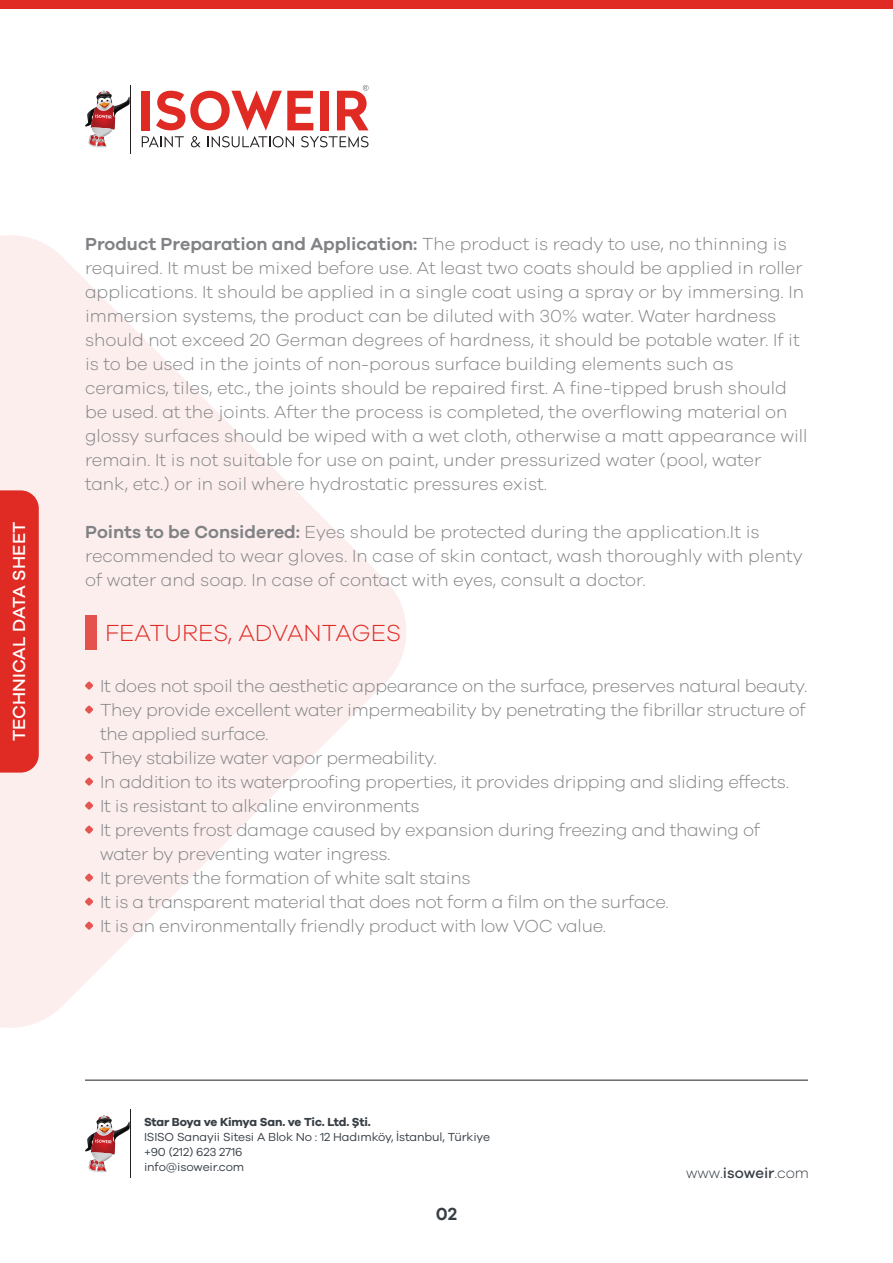
<style>
.page{position:relative;width:893px;height:1263px;background:#fff}
.page>*{position:absolute;margin:0;border:0;box-sizing:border-box;transform-origin:0 0}
.t1{font:300 24px "Galano Grotesque";color:#e02b25}
.t2{font:300 18px/24px "Galano Grotesque";letter-spacing:-.005em;color:#808285}
.t3{font:500 18px "Galano Grotesque";color:#fff}
.t4{font:600 18px "Galano Grotesque";color:#373e45}
.t5{font:300 15px "Galano Grotesque";color:#373e45}
.t6{font:12px/15px "Galano Grotesque";letter-spacing:-.01em;color:#373e45}
.t7{font:700 12px "Galano Grotesque";letter-spacing:-.02em;color:#373e45}
.s1{font-weight:600}
.s2{font-weight:500}
</style>
<div class="page">
<svg style="left:0;top:235px;width:406px;height:793px;fill:#fceeed"></svg>
<div style="left:0;top:490px;width:39px;height:283px;background:#e02b25"></div>
<hr style="left:130px;top:85px;width:1px;height:68px;background:#231f20">
<svg style="left:85px;top:91px;width:45px;height:56px"></svg>
<svg style="left:142px;top:136px;width:42px;height:11px"></svg>
<svg style="left:191px;top:136px;width:10px;height:11px"></svg>
<svg style="left:208px;top:136px;width:86px;height:11px"></svg>
<svg style="left:301px;top:136px;width:68px;height:11px"></svg>
<div style="left:142px;top:91px;width:8px;height:39px;background:#e02b25"></div>
<svg style="left:156px;top:91px;width:157px;height:39px"></svg>
<div style="left:320px;top:91px;width:8px;height:39px;background:#e02b25"></div>
<svg style="left:337px;top:85px;width:32px;height:45px"></svg>
<hr style="left:130px;top:1110px;width:1px;height:68px;background:#231f20">
<svg style="left:85px;top:1115px;width:45px;height:57px"></svg>
<hr style="left:85px;top:1080px;width:723px;height:1px;background:#231f20">
<div style="left:0;top:0;width:893px;height:9px;background:#e02b25"></div>
<div style="left:85px;top:616px;width:11px;height:34px;background:#e5524d"></div>
<svg style="left:85px;top:706px;width:8px;height:8px"></svg>
<svg style="left:85px;top:754px;width:8px;height:8px"></svg>
<svg style="left:85px;top:778px;width:8px;height:8px"></svg>
<svg style="left:85px;top:802px;width:8px;height:8px"></svg>
<svg style="left:85px;top:826px;width:8px;height:8px"></svg>
<svg style="left:85px;top:874px;width:8px;height:8px"></svg>
<svg style="left:85px;top:898px;width:8px;height:8px"></svg>
<svg style="left:85px;top:922px;width:8px;height:8px"></svg>
<svg style="left:85px;top:681px;width:8px;height:9px"></svg>
<p class="t3" style="left:8px;top:741px;width:221px;rotate:-90deg">TECHNICAL DATA SHEET</p>
<p class="t2" style="left:85px;top:231px;width:724px"><span class="s1">Product Preparation and Application:</span> The product is ready to use, no thinning is required. It must be mixed before use. At least two coats should be applied in roller applications. It should be applied in a single coat using a spray or by immersing. In immersion systems, the product can be diluted with 30% water. Water hardness should not exceed 20 German degrees of hardness, it should be potable water. If it is to be used in the joints of non-porous surface building elements such as ceramics, tiles, etc., the joints should be repaired first. A fine-tipped brush should be used. at the joints. After the process is completed, the overflowing material on glossy surfaces should be wiped with a wet cloth, otherwise a matt appearance will remain. It is not suitable for use on paint, under pressurized water (pool, water tank, etc.) or in soil where hydrostatic pressures exist.</p>
<p class="t2" style="left:85px;top:519px;width:719px"><span class="s1">Points to be Considered:</span> Eyes should be protected during the application.It is recommended to wear gloves. In case of skin contact, wash thoroughly with plenty of water and soap. In case of contact with eyes, consult a doctor.</p>
<h1 class="t1" style="left:105px;top:618px;width:298px">FEATURES, ADVANTAGES</h1>
<p class="t2" style="left:100px;top:673px;width:709px">It does not spoil the aesthetic appearance on the surface, preserves natural beauty.<br>They provide excellent water impermeability by penetrating the fibrillar structure of the applied surface.<br>They stabilize water vapor permeability.<br>In addition to its waterproofing properties, it provides dripping and sliding effects.<br>It is resistant to alkaline environments<br>It prevents frost damage caused by expansion during freezing and thawing of water by preventing water ingress.<br>It prevents the formation of white salt stains<br>It is a transparent material that does not form a film on the surface.<br>It is an environmentally friendly product with low VOC value.</p>
<p class="t7" style="left:144px;top:1114px;width:228px">Star Boya ve Kimya San. ve Tic. Ltd. Şti.</p>
<p class="t6" style="left:144px;top:1128px;width:347px">ISISO Sanayii Sitesi A Blok No : 12 Hadımköy, İstanbul, Türkiye +90 (212) 623 2716<br>info@isoweir.com</p>
<p class="t4" style="left:436px;top:1203px;width:23px">02</p>
<p class="t5" style="left:686px;top:1164px;width:124px">www.<span class="s2">isoweir</span>.com</p>
</div>
